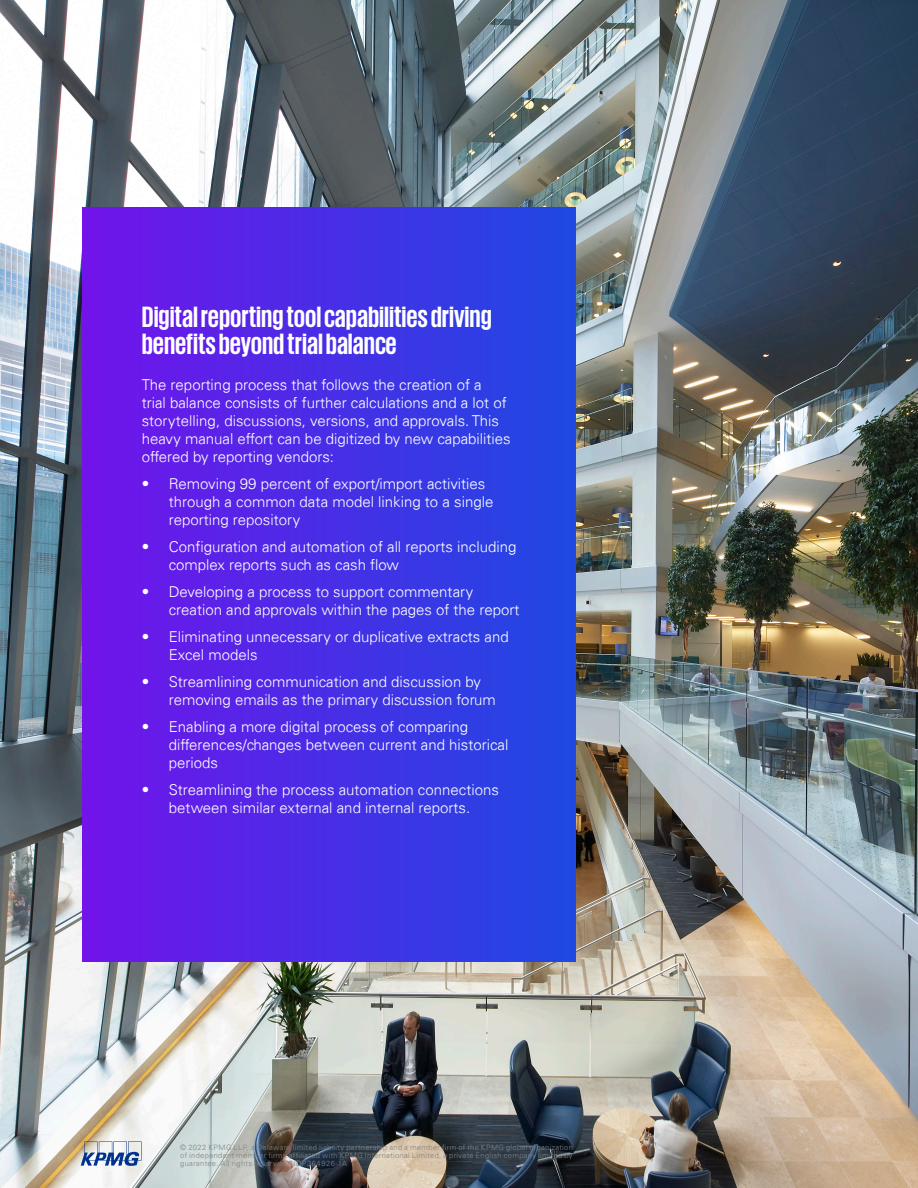
<style>
.page{position:relative;width:918px;height:1188px;background:#fff}
.page>*{position:absolute;margin:0;border:0;box-sizing:border-box;transform-origin:0 0}
.t1{font:700 30px/27px "KPMG";color:#fff}
.t2{font:300 15px/18px "Univers 45";color:#fff}
.t3{font:300 7.5px/8.1px "Univers 45";letter-spacing:.045em;color:#808285;text-align:justify}
</style>
<div class="page">
<img style="left:0;top:0;width:918px;height:1188px">
<div style="left:82px;top:207px;width:493px;height:755px;background:linear-gradient(to right,#7213ea,#1f49e2)"></div>
<svg style="left:81px;top:1141px;width:61px;height:25px"></svg>
<h1 class="t1" style="left:142px;top:302px;width:352px">Digital reporting tool capabilities driving benefits beyond trial balance</h1>
<p class="t2" style="left:142px;top:376px;width:371px">The reporting process that follows the creation of a<br>trial balance consists of further calculations and a lot of storytelling, discussions, versions, and approvals. This heavy manual effort can be digitized by new capabilities offered by reporting vendors:</p>
<p class="t2" style="left:169px;top:475px;width:326px;text-indent:-27px">• Removing 99 percent of export/import activities through a common data model linking to a single reporting repository</p>
<p class="t2" style="left:169px;top:538px;width:349px;text-indent:-27px">• Configuration and automation of all reports including complex reports such as cash flow</p>
<p class="t2" style="left:169px;top:583px;width:352px;text-indent:-27px">• Developing a process to support commentary creation and approvals within the pages of the report</p>
<p class="t2" style="left:169px;top:628px;width:342px;text-indent:-27px">• Eliminating unnecessary or duplicative extracts and<br>Excel models</p>
<p class="t2" style="left:169px;top:673px;width:329px;text-indent:-27px">• Streamlining communication and discussion by removing emails as the primary discussion forum</p>
<p class="t2" style="left:169px;top:718px;width:341px;text-indent:-27px">• Enabling a more digital process of comparing differences/changes between current and historical periods</p>
<p class="t2" style="left:142px;top:781px;width:359px;text-align:center">• Streamlining the process automation connections between similar external and internal reports.</p>
<p class="t3" style="left:180px;top:1143px;width:394px">© 2022 KPMG LLP, a Delaware limited liability partnership and a member firm of the KPMG global organization of independent member firms affiliated with KPMG International Limited, a private English company limited by guarantee. All rights reserved. NDP364926-1A</p>
</div>
